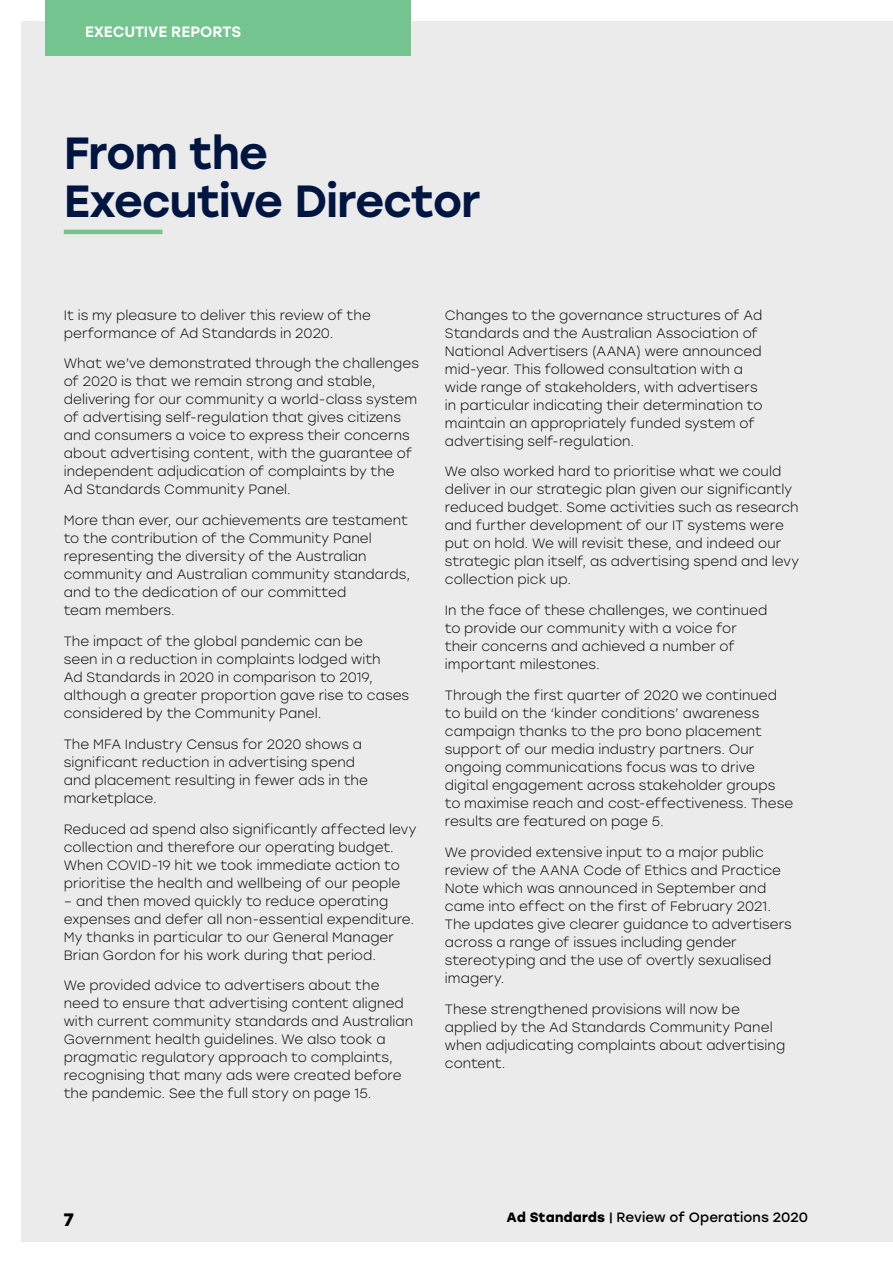
<style>
.page{position:relative;width:893px;height:1263px;background:#fff}
.page>*{position:absolute;margin:0;border:0;box-sizing:border-box;transform-origin:0 0}
.Heading_1{font:500 45px/48px "Stolzl";letter-spacing:-.025em;color:#001641}
.t1{font:700 18px "Stolzl";color:#000}
.Section{font:500 15px "Stolzl";letter-spacing:-.01em;color:#fff}
.Body{font:300 13.5px/18px "Stolzl";letter-spacing:.005em;color:#000}
.t2{font:13.5px "Stolzl";letter-spacing:.005em;color:#000}
.s1{font-weight:700}
</style>
<div class="page">
<div style="left:21px;top:21px;width:872px;height:1221px;background:#ebebec"></div>
<div style="left:45px;top:0;width:365px;height:55px;background:#73c48f"></div>
<hr style="left:64px;top:230px;width:98px;height:4px;background:#73c48f">
<p class="Section" style="left:85px;top:21px;width:148px">Executive reports</p>
<p class="Heading_1" style="left:64px;top:127px;width:418px">From the<br>Executive Director</p>
<p class="Body" style="left:64px;top:305px;width:309px">It is my pleasure to deliver this review of the performance of Ad Standards in 2020.</p>
<p class="Body" style="left:64px;top:354px;width:357px">What we’ve demonstrated through the challenges of 2020 is that we remain strong and stable, delivering for our community a world-class system of advertising self-regulation that gives citizens and consumers a voice to express their concerns about advertising content, with the guarantee of independent adjudication of complaints by the<br>Ad Standards Community Panel.</p>
<p class="Body" style="left:64px;top:511px;width:348px">More than ever, our achievements are testament to the contribution of the Community Panel representing the diversity of the Australian community and Australian community standards, and to the dedication of our committed<br>team members.</p>
<p class="Body" style="left:64px;top:632px;width:347px">The impact of the global pandemic can be<br>seen in a reduction in complaints lodged with<br>Ad Standards in 2020 in comparison to 2019, although a greater proportion gave rise to cases considered by the Community Panel.</p>
<p class="Body" style="left:64px;top:734px;width:306px">The MFA Industry Census for 2020 shows a significant reduction in advertising spend and placement resulting in fewer ads in the marketplace.</p>
<p class="Body" style="left:64px;top:819px;width:354px">Reduced ad spend also significantly affected levy collection and therefore our operating budget.<br>When COVID-19 hit we took immediate action to prioritise the health and wellbeing of our people</p>
<p class="Body" style="left:64px;top:891px;width:352px">– and then moved quickly to reduce operating expenses and defer all non-essential expenditure.<br>My thanks in particular to our General Manager Brian Gordon for his work during that period.</p>
<p class="Body" style="left:64px;top:976px;width:351px">We provided advice to advertisers about the need to ensure that advertising content aligned with current community standards and Australian Government health guidelines. We also took a pragmatic regulatory approach to complaints, recognising that many ads were created before the pandemic. See the full story on page 15.</p>
<p class="Body" style="left:445px;top:305px;width:319px">Changes to the governance structures of Ad Standards and the Australian Association of National Advertisers (AANA) were announced mid-year. This followed consultation with a wide range of stakeholders, with advertisers in particular indicating their determination to maintain an appropriately funded system of advertising self-regulation.</p>
<p class="Body" style="left:445px;top:462px;width:356px">We also worked hard to prioritise what we could deliver in our strategic plan given our significantly reduced budget. Some activities such as research and further development of our IT systems were put on hold. We will revisit these, and indeed our strategic plan itself, as advertising spend and levy collection pick up.</p>
<p class="Body" style="left:445px;top:601px;width:324px">In the face of these challenges, we continued to provide our community with a voice for their concerns and achieved a number of important milestones.</p>
<p class="Body" style="left:445px;top:686px;width:350px">Through the first quarter of 2020 we continued to build on the ‘kinder conditions’ awareness campaign thanks to the pro bono placement support of our media industry partners. Our ongoing communications focus was to drive digital engagement across stakeholder groups to maximise reach and cost-effectiveness. These results are featured on page 5.</p>
<p class="Body" style="left:445px;top:842px;width:349px">We provided extensive input to a major public review of the AANA Code of Ethics and Practice Note which was announced in September and came into effect on the first of February 2021.<br>The updates give clearer guidance to advertisers across a range of issues including gender stereotyping and the use of overtly sexualised imagery.</p>
<p class="Body" style="left:445px;top:999px;width:342px">These strengthened provisions will now be applied by the Ad Standards Community Panel when adjudicating complaints about advertising content.</p>
<h2 class="t1" style="left:64px;top:1206px;width:12px">7</h2>
<p class="t2" style="left:507px;top:1208px;width:303px"><span class="s1">Ad Standards</span> | Review of Operations 2020</p>
</div>
